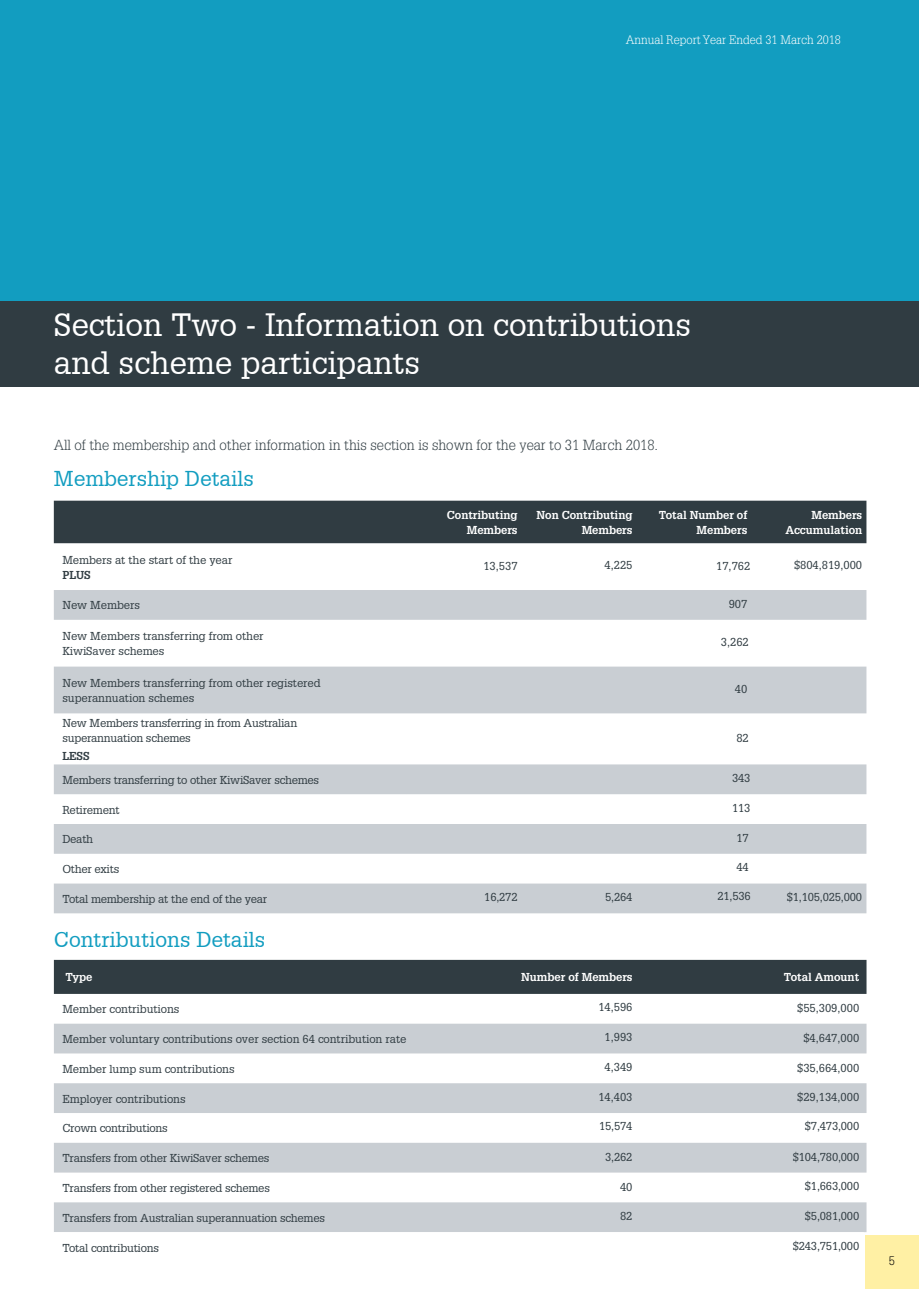
<style>
.page{position:relative;width:919px;height:1289px;background:#fff}
.page>*{position:absolute;margin:0;border:0;box-sizing:border-box;transform-origin:0 0}
.t1{font:31.5px/37.8px "Glypha 55 Roman";color:#fff}
.t2{font:21px "Glypha 55 Roman";color:#129dc0}
.t3{font:300 14.25px "Glypha";color:#303c42}
.t4{font:300 12px "Glypha LT Std";color:#fff}
.t5{font:300 12px "Glypha";color:#000}
.t6{font:11.25px/15px "Glypha";letter-spacing:-.02em;color:#303c42}
.t7{font:11.25px "Glypha LT Std";letter-spacing:-.02em;color:#303c42}
.t8{font:700 11.25px/15px "Glypha";letter-spacing:-.005em;color:#fff;text-align:right}
.t9{font:700 11.25px "Glypha";letter-spacing:-.005em;color:#303c42}
.s1{font-family:"Glypha LT Std"}
</style>
<div class="page">
<div style="left:0;top:0;width:918px;height:301px;background:#129dc0"></div>
<div style="left:0;top:301px;width:918px;height:85px;background:#303c42"></div>
<div style="left:864px;top:1234px;width:54px;height:54px;background:#fff0a4"></div>
<div style="left:54px;top:500px;width:812px;height:43px;background:#303c42"></div>
<svg style="left:54px;top:590px;width:812px;height:323px;fill:#caced3"></svg>
<div style="left:54px;top:959px;width:812px;height:34px;background:#303c42"></div>
<svg style="left:54px;top:1023px;width:812px;height:209px;fill:#c9ced3"></svg>
<p class="t4" style="left:625px;top:33px;width:217px">Annual Report Year Ended 31 March 2018</p>
<h1 class="t1" style="left:54px;top:305px;width:638px">Section Two - Information on contributions and scheme participants</h1>
<p class="t3" style="left:54px;top:436px;width:605px">All of the membership and other information in this section is shown for the year to 31 March 201<span class="s1">8</span>.</p>
<h2 class="t2" style="left:54px;top:466px;width:201px">Membership Details</h2>
<p class="t8" style="left:447px;top:507px;width:72px">Contributing<br>Members</p>
<p class="t8" style="left:536px;top:507px;width:97px">Non Contributing<br>Members</p>
<p class="t8" style="left:658px;top:507px;width:90px">Total Number of<br>Members</p>
<p class="t8" style="left:785px;top:507px;width:78px">Members<br>Accumulation</p>
<p class="t6" style="left:62px;top:551px;width:171px">Members at the start of the year</p>
<p class="t9" style="left:62px;top:567px;width:30px">PLUS</p>
<p class="t7" style="left:483px;top:559px;width:36px">13,537</p>
<p class="t7" style="left:604px;top:558px;width:29px">4,225</p>
<p class="t7" style="left:716px;top:559px;width:36px">17,762</p>
<p class="t7" style="left:794px;top:558px;width:70px">$804,819,000</p>
<p class="t6" style="left:62px;top:597px;width:79px">New Members</p>
<p class="t7" style="left:728px;top:597px;width:20px">907</p>
<p class="t6" style="left:62px;top:628px;width:203px">New Members transferring from other<br>KiwiSaver schemes</p>
<p class="t7" style="left:720px;top:635px;width:29px">3,262</p>
<p class="t6" style="left:62px;top:675px;width:260px">New Members transferring from other registered superannuation schemes</p>
<p class="t7" style="left:734px;top:682px;width:14px">40</p>
<p class="t6" style="left:62px;top:715px;width:236px">New Members transferring in from Australian superannuation schemes</p>
<p class="t9" style="left:62px;top:748px;width:29px">LESS</p>
<p class="t7" style="left:736px;top:731px;width:14px">82</p>
<p class="t6" style="left:62px;top:772px;width:258px">Members transferring to other KiwiSaver schemes</p>
<p class="t7" style="left:732px;top:771px;width:20px">343</p>
<p class="t6" style="left:62px;top:801px;width:59px">Retirement</p>
<p class="t7" style="left:732px;top:801px;width:20px">113</p>
<p class="t6" style="left:62px;top:831px;width:32px">Death</p>
<p class="t7" style="left:736px;top:830px;width:14px">17</p>
<p class="t6" style="left:62px;top:861px;width:58px">Other exits</p>
<p class="t7" style="left:736px;top:860px;width:14px">44</p>
<p class="t6" style="left:62px;top:891px;width:206px">Total membership at the end of the year</p>
<p class="t7" style="left:484px;top:890px;width:35px">16,272</p>
<p class="t7" style="left:605px;top:890px;width:29px">5,264</p>
<p class="t7" style="left:717px;top:889px;width:35px">21,536</p>
<p class="t7" style="left:786px;top:890px;width:77px">$1,105,025,000</p>
<h2 class="t2" style="left:54px;top:926px;width:213px">Contributions Details</h2>
<p class="t8" style="left:65px;top:969px;width:29px">Type</p>
<p class="t8" style="left:521px;top:969px;width:113px">Number of Members</p>
<p class="t8" style="left:783px;top:969px;width:77px">Total Amount</p>
<p class="t6" style="left:62px;top:1001px;width:119px">Member contributions</p>
<p class="t7" style="left:598px;top:1000px;width:36px">14,596</p>
<p class="t7" style="left:797px;top:1001px;width:63px">$55,309,000</p>
<p class="t6" style="left:62px;top:1031px;width:345px">Member voluntary contributions over section 64 contribution rate</p>
<p class="t7" style="left:604px;top:1030px;width:29px">1,993</p>
<p class="t7" style="left:803px;top:1030px;width:57px">$4,647,000</p>
<p class="t6" style="left:62px;top:1060px;width:174px">Member lump sum contributions</p>
<p class="t7" style="left:604px;top:1059px;width:29px">4,349</p>
<p class="t7" style="left:797px;top:1060px;width:63px">$35,664,000</p>
<p class="t6" style="left:62px;top:1090px;width:125px">Employer contributions</p>
<p class="t7" style="left:598px;top:1089px;width:36px">14,403</p>
<p class="t7" style="left:797px;top:1089px;width:63px">$29,134,000</p>
<p class="t6" style="left:62px;top:1120px;width:107px">Crown contributions</p>
<p class="t7" style="left:599px;top:1119px;width:35px">15,574</p>
<p class="t7" style="left:804px;top:1119px;width:56px">$7,473,000</p>
<p class="t6" style="left:62px;top:1150px;width:208px">Transfers from other KiwiSaver schemes</p>
<p class="t7" style="left:605px;top:1150px;width:29px">3,262</p>
<p class="t7" style="left:792px;top:1150px;width:68px">$104,780,000</p>
<p class="t6" style="left:62px;top:1180px;width:209px">Transfers from other registered schemes</p>
<p class="t7" style="left:620px;top:1179px;width:14px">40</p>
<p class="t7" style="left:804px;top:1178px;width:56px">$1,663,000</p>
<p class="t6" style="left:62px;top:1209px;width:264px">Transfers from Australian superannuation schemes</p>
<p class="t7" style="left:620px;top:1208px;width:14px">82</p>
<p class="t7" style="left:804px;top:1208px;width:56px">$5,081,000</p>
<p class="t6" style="left:62px;top:1239px;width:98px">Total contributions</p>
<p class="t7" style="left:792px;top:1239px;width:68px">$243,751,000</p>
<p class="t5" style="left:888px;top:1254px;width:7px">5</p>
</div>
